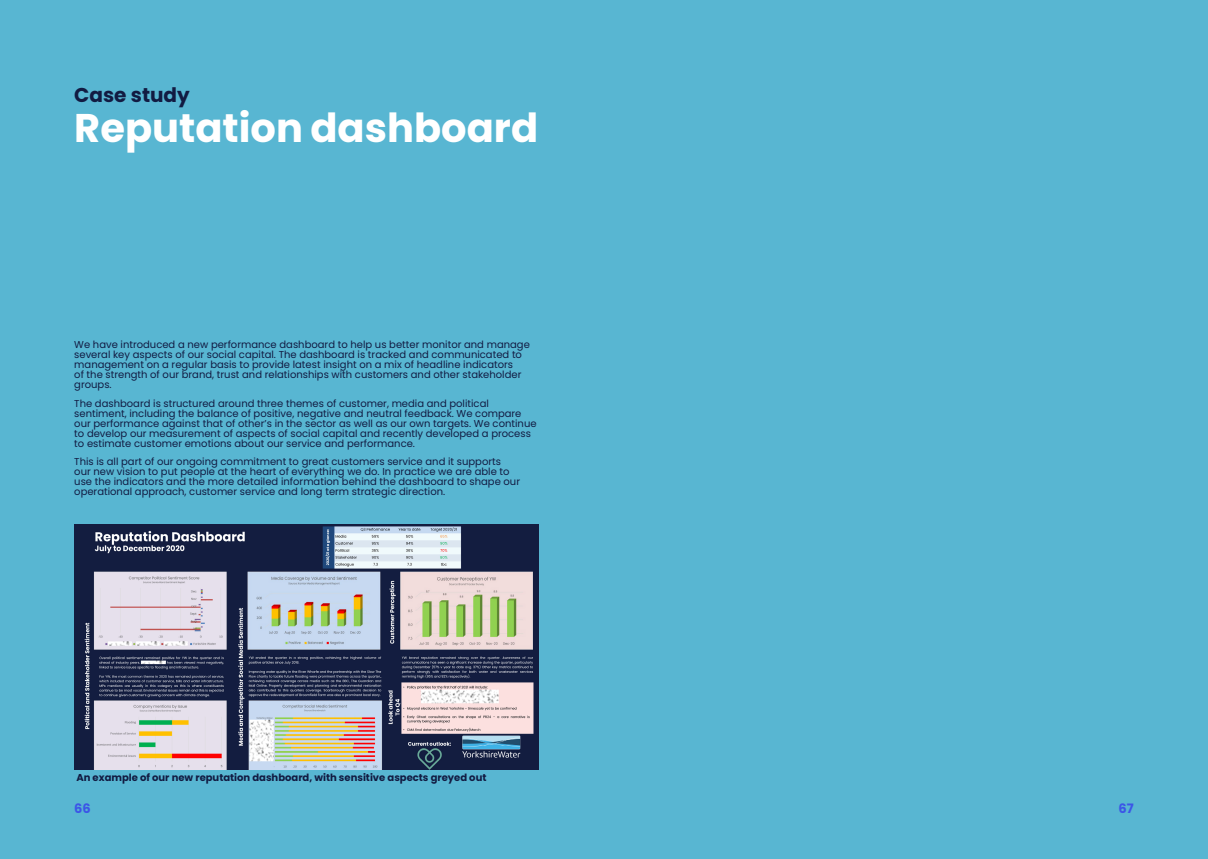
<style>
.page{position:relative;width:1208px;height:859px;background:#58b6d2}
.page>*{position:absolute;margin:0;border:0;box-sizing:border-box;transform-origin:0 0}
.Header_1{font:700 40px "Poppins";color:#fff}
.Header_1-2{font:700 20px "Poppins";color:#121b42}
.t1{font:700 13px "Poppins";color:#3c56e7}
.Basic{font:10px/10px "Poppins";color:#121b42}
.Bold{font:700 10px "Poppins";color:#121b42}
</style>
<div class="page">
<img style="left:74px;top:524px;width:464px;height:246px">
<p class="Header_1-2" style="left:74px;top:84px;width:117px">Case study</p>
<p class="Header_1" style="left:74px;top:105px;width:465px">Reputation dashboard</p>
<p class="Basic" style="left:74px;top:340px;width:457px">We have introduced a new performance dashboard to help us better monitor and manage several key aspects of our social capital. The dashboard is tracked and communicated to management on a regular basis to provide latest insight on a mix of headline indicators<br>of the strength of our brand, trust and relationships with customers and other stakeholder groups.</p>
<p class="Basic" style="left:74px;top:398px;width:464px">The dashboard is structured around three themes of customer, media and political sentiment, including the balance of positive, negative and neutral feedback. We compare our performance against that of other’s in the sector as well as our own targets. We continue to develop our measurement of aspects of social capital and recently developed a process to estimate customer emotions about our service and performance.</p>
<p class="Basic" style="left:74px;top:457px;width:447px">This is all part of our ongoing commitment to great customers service and it supports<br>our new vision to put people at the heart of everything we do. In practice we are able to use the indicators and the more detailed information behind the dashboard to shape our operational approach, customer service and long term strategic direction.</p>
<p class="Bold" style="left:76px;top:771px;width:411px">An example of our new reputation dashboard, with sensitive aspects greyed out</p>
<h3 class="t1" style="left:74px;top:801px;width:18px">66</h3>
<h3 class="t1" style="left:1118px;top:801px;width:17px">67</h3>
</div>
